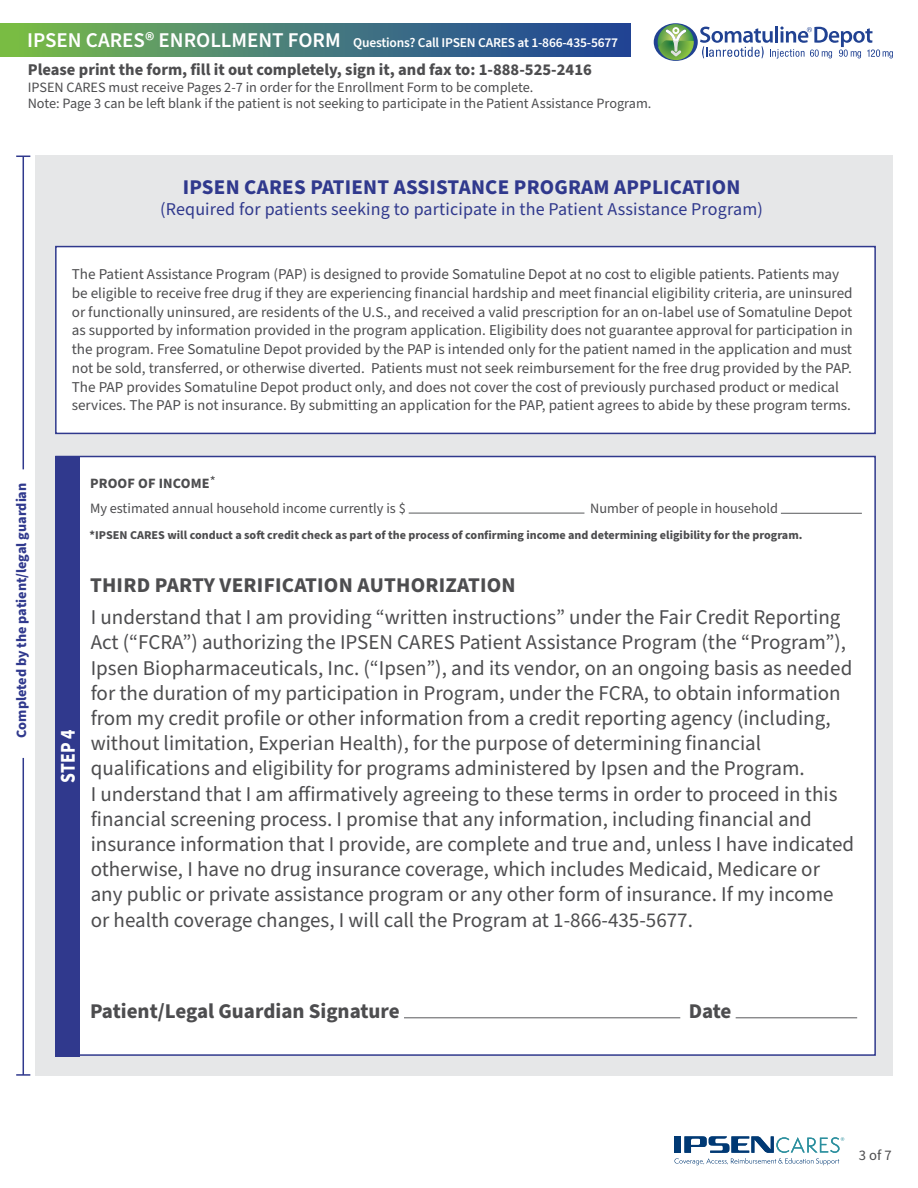
<style>
.page{position:relative;width:918px;height:1188px;background:#fff}
.page>*{position:absolute;margin:0;border:0;box-sizing:border-box;transform-origin:0 0}
.t1{font:21px/25.2px "Source Sans Pro";color:#4d4d4f}
.t2{font:700 21px "Source Sans Pro";color:#4d4d4f}
.t3{font:700 21px "Source Sans Pro";letter-spacing:.01em;color:#30398d}
.t4{font:700 21px "Source Sans Pro";color:#fff;scale:.84 1}
.t5{font:18px "Source Sans Pro";letter-spacing:.01em;color:#30398d}
.t6{font:700 16.5px "Source Sans Pro";color:#4d4d4f}
.t7{font:15px/18.8px "Source Sans Pro";color:#4d4d4f}
.t8{font:14.7px "Source Sans Pro";color:#4d4d4f}
.t9{font:14.25px/16.5px "Source Sans Pro";color:#4d4d4f}
.t10{font:700 14.25px "Source Sans Pro";color:#30398d}
.t11{font:700 14.25px "Source Sans Pro";letter-spacing:.01em;color:#4d4d4f}
.t12{font:600 13.5px "Source Sans Pro";letter-spacing:-.015em;color:#fff}
.t13{font:700 12px "Source Sans Pro";color:#4d4d4f}
.s1{font-size:21px}
.s2{font-weight:400}
</style>
<div class="page">
<div style="left:0;top:24px;width:631px;height:32px;background:linear-gradient(to right,#78bb4e,#1a3f9f)"></div>
<svg style="left:654px;top:23px;width:44px;height:38px"></svg>
<svg style="left:658px;top:24px;width:36px;height:36px"></svg>
<svg style="left:700px;top:26px;width:193px;height:33px"></svg>
<div style="left:36px;top:156px;width:857px;height:920px;background:#e6e7e8"></div>
<hr style="left:23px;top:758px;width:1px;height:317px;background:#30398d">
<hr style="left:23px;top:157px;width:1px;height:312px;background:#30398d">
<svg style="left:16px;top:156px;width:14px;height:1px"></svg>
<svg style="left:16px;top:1074px;width:14px;height:2px"></svg>
<div style="left:55px;top:246px;width:821px;height:188px;background:#fff;border:2px solid #30398d"></div>
<div style="left:55px;top:456px;width:821px;height:600px;background:#fff;border:2px solid #30398d"></div>
<hr style="left:409px;top:513px;width:175px;height:1px;background:#58595b">
<hr style="left:781px;top:513px;width:81px;height:1px;background:#58595b">
<div style="left:55px;top:456px;width:25px;height:600px;background:#30398d"></div>
<hr style="left:404px;top:1017px;width:276px;height:1px;background:#58595b">
<hr style="left:736px;top:1017px;width:121px;height:1px;background:#58595b">
<svg style="left:674px;top:1136px;width:170px;height:29px"></svg>
<p class="t12" style="left:27px;top:33px;width:592px"><span class="s1">IPSEN CARES® ENROLLMENT FORM</span> Questions? Call IPSEN CARES at 1-866-435-5677</p>
<p class="t6" style="left:28px;top:59px;width:566px">Please print the form, fill it out completely, sign it, and fax to: 1-888-525-2416</p>
<p class="t9" style="left:28px;top:79px;width:625px">IPSEN CARES must receive Pages 2-7 in order for the Enrollment Form to be complete.<br>Note: Page 3 can be left blank if the patient is not seeking to participate in the Patient Assistance Program.</p>
<p class="t3" style="left:183px;top:172px;width:559px">IPSEN CARES PATIENT ASSISTANCE PROGRAM APPLICATION</p>
<p class="t5" style="left:160px;top:197px;width:604px">(Required for patients seeking to participate in the Patient Assistance Program)</p>
<p class="t10" style="left:12px;top:738px;width:257px;rotate:-90deg">Completed by the patient/legal guardian</p>
<p class="t7" style="left:72px;top:265px;width:782px">The Patient Assistance Program (PAP) is designed to provide Somatuline Depot at no cost to eligible patients. Patients may be eligible to receive free drug if they are experiencing financial hardship and meet financial eligibility criteria, are uninsured or functionally uninsured, are residents of the U.S., and received a valid prescription for an on-label use of Somatuline Depot as supported by information provided in the program application. Eligibility does not guarantee approval for participation in the program. Free Somatuline Depot provided by the PAP is intended only for the patient named in the application and must not be sold, transferred, or otherwise diverted. Patients must not seek reimbursement for the free drug provided by the PAP.<br>The PAP provides Somatuline Depot product only, and does not cover the cost of previously purchased product or medical services. The PAP is not insurance. By submitting an application for the PAP, patient agrees to abide by these program terms.</p>
<p class="t11" style="left:90px;top:473px;width:127px">PROOF OF INCOME<span class="s2">*</span></p>
<p class="t9" style="left:90px;top:501px;width:317px">My estimated annual household income currently is $</p>
<p class="t9" style="left:590px;top:501px;width:189px">Number of people in household</p>
<p class="t13" style="left:90px;top:527px;width:714px">*IPSEN CARES will conduct a soft credit check as part of the process of confirming income and determining eligibility for the program.</p>
<p class="t4" style="left:54px;top:783px;width:65px;rotate:-90deg">STEP 4</p>
<p class="t2" style="left:90px;top:571px;width:427px">THIRD PARTY VERIFICATION AUTHORIZATION</p>
<p class="t1" style="left:91px;top:605px;width:765px">I understand that I am providing “written instructions” under the Fair Credit Reporting Act (“FCRA”) authorizing the IPSEN CARES Patient Assistance Program (the “Program”), Ipsen Biopharmaceuticals, Inc. (“Ipsen”), and its vendor, on an ongoing basis as needed for the duration of my participation in Program, under the FCRA, to obtain information from my credit profile or other information from a credit reporting agency (including, without limitation, Experian Health), for the purpose of determining financial qualifications and eligibility for programs administered by Ipsen and the Program.<br>I understand that I am affirmatively agreeing to these terms in order to proceed in this financial screening process. I promise that any information, including financial and insurance information that I provide, are complete and true and, unless I have indicated otherwise, I have no drug insurance coverage, which includes Medicaid, Medicare or any public or private assistance program or any other form of insurance. If my income or health coverage changes, I will call the Program at 1-866-435-5677.</p>
<p class="t2" style="left:90px;top:997px;width:311px">Patient/Legal Guardian Signature</p>
<p class="t2" style="left:689px;top:997px;width:44px">Date</p>
<p class="t8" style="left:859px;top:1145px;width:34px">3 of 7</p>
</div>
